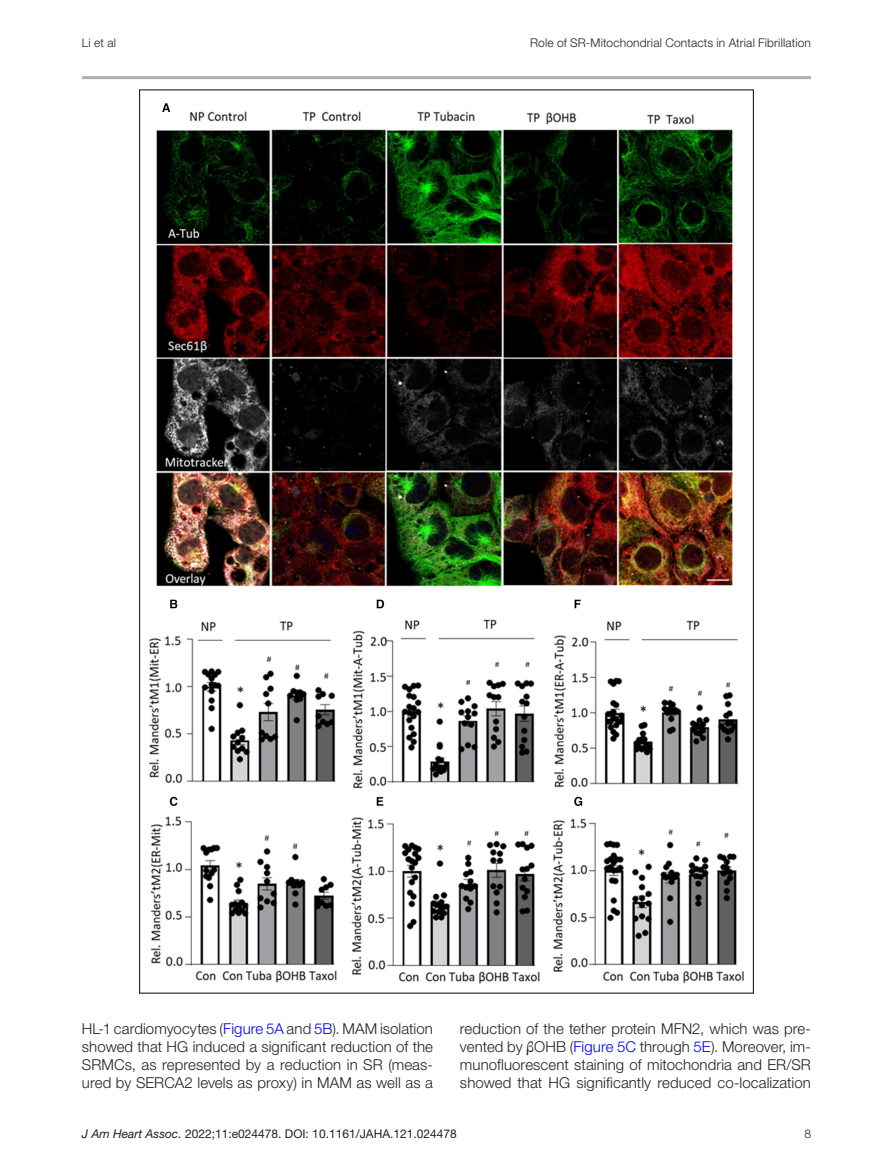
<style>
.page{position:relative;width:893px;height:1174px;background:#fff}
.page>*{position:absolute;margin:0;border:0;box-sizing:border-box;transform-origin:0 0}
.t1{font:300 15px/18px "Helvetica Neue LT Std";letter-spacing:.005em;color:#231f20;text-align:justify}
.t2{font:12px "Helvetica Neue LT Std";color:#231f20}
.t3{font:300 12px "Helvetica Neue LT Std";letter-spacing:.015em;color:#231f20}
.s1{color:#00f}
.s2{font-family:"STIX Two Text";font-weight:400}
.s3{font-style:italic}
</style>
<div class="page">
<img style="left:149px;top:103px;width:595px;height:881px">
<hr style="left:82px;top:76px;width:729px;height:3px;background:#aeafb3">
<p class="t3" style="left:82px;top:35px;width:36px">Li et al</p>
<p class="t3" style="left:530px;top:35px;width:282px">Role of SR-Mitochondrial Contacts in Atrial Fibrillation</p>
<p class="t1" style="left:82px;top:1019px;width:353px">HL-1 cardiomyocytes (<span class="s1">Figure 5A</span> and <span class="s1">5B</span>). MAM isolation showed that HG induced a significant reduction of the SRMCs, as represented by a reduction in SR (meas&shy;ured by SERCA2 levels as proxy) in MAM as well as a</p>
<p class="t1" style="left:460px;top:1019px;width:352px">reduction of the tether protein MFN2, which was pre&shy;vented by <span class="s2">β</span>OHB (<span class="s1">Figure 5C</span> through <span class="s1">5E</span>). Moreover, im&shy;munofluorescent staining of mitochondria and ER/SR showed that HG significantly reduced co-localization</p>
<p class="t2" style="left:82px;top:1126px;width:376px"><span class="s3">J Am Heart Assoc.</span> 2022;11:e024478. DOI: 10.1161/JAHA.121.024478</p>
<p class="t3" style="left:804px;top:1126px;width:8px">8</p>
</div>
